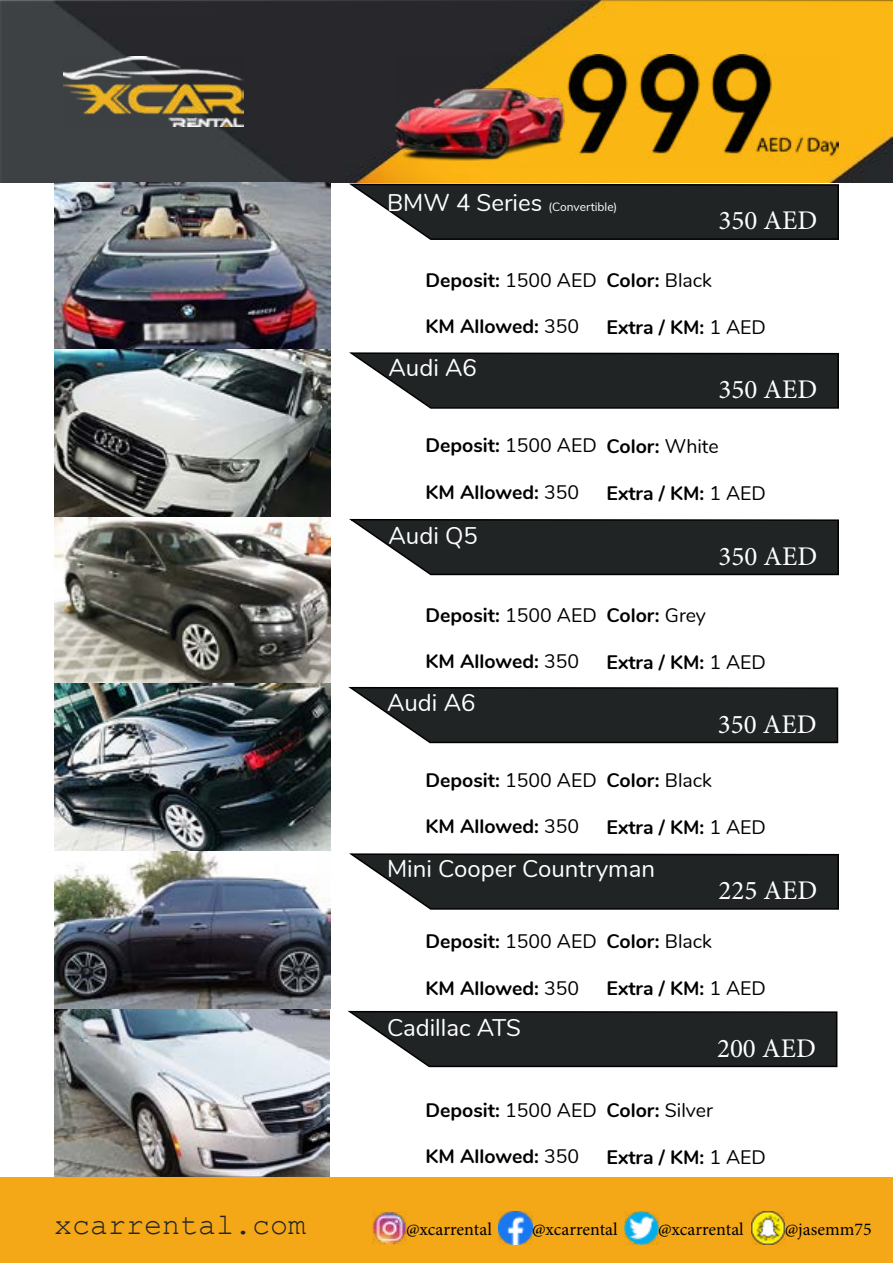
<style>
.page{position:relative;width:893px;height:1263px;background:#fff}
.page>*{position:absolute;margin:0;border:0;box-sizing:border-box;transform-origin:0 0}
.t1{font:30px "Courier New";color:#202425}
.t2{font:27px "Minion Pro";color:#fff}
.t3{font:24px "Nunito";color:#fff}
.t4{font:700 19.5px "Nunito";color:#000}
.t5{font:18px "Minion Pro";color:#000}
.t6{font:12px "Nunito";color:#fff}
.s1{font-size:24px}
.s2{font-weight:400}
</style>
<div class="page">
<img style="left:0;top:0;width:893px;height:183px">
<img style="left:395px;top:54px;width:443px;height:113px">
<img style="left:64px;top:57px;width:180px;height:69px">
<img style="left:54px;top:183px;width:276px;height:166px">
<img style="left:54px;top:349px;width:276px;height:828px">
<svg style="left:349px;top:182px;width:491px;height:58px;background:#373a38"></svg>
<svg style="left:349px;top:518px;width:490px;height:58px;background:#393c3d"></svg>
<svg style="left:349px;top:352px;width:490px;height:57px;background:#343738"></svg>
<svg style="left:349px;top:686px;width:490px;height:58px;background:#383c3d"></svg>
<svg style="left:349px;top:853px;width:490px;height:57px;background:#343738"></svg>
<svg style="left:348px;top:1010px;width:490px;height:58px;background:#393c3d"></svg>
<div style="left:0;top:1177px;width:893px;height:86px;background:#f4a717"></div>
<img style="left:373px;top:1211px;width:33px;height:33px">
<img style="left:499px;top:1211px;width:33px;height:33px">
<img style="left:625px;top:1211px;width:33px;height:33px">
<img style="left:752px;top:1211px;width:33px;height:33px">
<p class="t6" style="left:387px;top:198px;width:232px"><span class="s1">BMW 4 Series</span> (Convertible)</p>
<h2 class="t2" style="left:718px;top:203px;width:100px">350 AED</h2>
<p class="t4" style="left:425px;top:265px;width:173px">Deposit: <span class="s2">1500 AED</span></p>
<p class="t4" style="left:425px;top:312px;width:155px">KM Allowed: <span class="s2">350</span></p>
<p class="t3" style="left:388px;top:350px;width:90px">Audi A6</p>
<p class="t4" style="left:606px;top:266px;width:107px">Color: <span class="s2">Black</span></p>
<p class="t4" style="left:606px;top:313px;width:161px">Extra / KM: <span class="s2">1 AED</span></p>
<h2 class="t2" style="left:718px;top:371px;width:100px">350 AED</h2>
<p class="t4" style="left:425px;top:431px;width:173px">Deposit: <span class="s2">1500 AED</span></p>
<p class="t4" style="left:425px;top:478px;width:155px">KM Allowed: <span class="s2">350</span></p>
<p class="t3" style="left:388px;top:518px;width:91px">Audi Q5</p>
<p class="t4" style="left:606px;top:432px;width:114px">Color: <span class="s2">White</span></p>
<p class="t4" style="left:606px;top:479px;width:161px">Extra / KM: <span class="s2">1 AED</span></p>
<h2 class="t2" style="left:718px;top:538px;width:100px">350 AED</h2>
<p class="t4" style="left:425px;top:600px;width:173px">Deposit: <span class="s2">1500 AED</span></p>
<p class="t4" style="left:425px;top:647px;width:155px">KM Allowed: <span class="s2">350</span></p>
<p class="t3" style="left:387px;top:685px;width:90px">Audi A6</p>
<p class="t4" style="left:606px;top:601px;width:101px">Color: <span class="s2">Grey</span></p>
<p class="t4" style="left:606px;top:648px;width:161px">Extra / KM: <span class="s2">1 AED</span></p>
<h2 class="t2" style="left:718px;top:706px;width:100px">350 AED</h2>
<p class="t4" style="left:425px;top:765px;width:173px">Deposit: <span class="s2">1500 AED</span></p>
<p class="t4" style="left:425px;top:812px;width:155px">KM Allowed: <span class="s2">350</span></p>
<p class="t4" style="left:606px;top:766px;width:107px">Color: <span class="s2">Black</span></p>
<p class="t4" style="left:606px;top:813px;width:161px">Extra / KM: <span class="s2">1 AED</span></p>
<p class="t3" style="left:387px;top:851px;width:269px">Mini Cooper Countryman</p>
<h2 class="t2" style="left:718px;top:872px;width:100px">225 AED</h2>
<p class="t4" style="left:425px;top:926px;width:173px">Deposit: <span class="s2">1500 AED</span></p>
<p class="t4" style="left:425px;top:973px;width:155px">KM Allowed: <span class="s2">350</span></p>
<p class="t3" style="left:387px;top:1010px;width:135px">Cadillac ATS</p>
<p class="t4" style="left:606px;top:927px;width:107px">Color: <span class="s2">Black</span></p>
<p class="t4" style="left:606px;top:974px;width:161px">Extra / KM: <span class="s2">1 AED</span></p>
<h2 class="t2" style="left:717px;top:1030px;width:100px">200 AED</h2>
<p class="t4" style="left:425px;top:1095px;width:173px">Deposit: <span class="s2">1500 AED</span></p>
<p class="t4" style="left:425px;top:1142px;width:155px">KM Allowed: <span class="s2">350</span></p>
<p class="t4" style="left:606px;top:1096px;width:108px">Color: <span class="s2">Silver</span></p>
<p class="t4" style="left:606px;top:1143px;width:161px">Extra / KM: <span class="s2">1 AED</span></p>
<h1 class="t1" style="left:54px;top:1205px;width:253px">xcarrental.com</h1>
<p class="t5" style="left:406px;top:1217px;width:87px">@xcarrental</p>
<p class="t5" style="left:532px;top:1217px;width:87px">@xcarrental</p>
<p class="t5" style="left:658px;top:1217px;width:87px">@xcarrental</p>
<p class="t5" style="left:785px;top:1217px;width:89px">@jasemm75</p>
</div>
